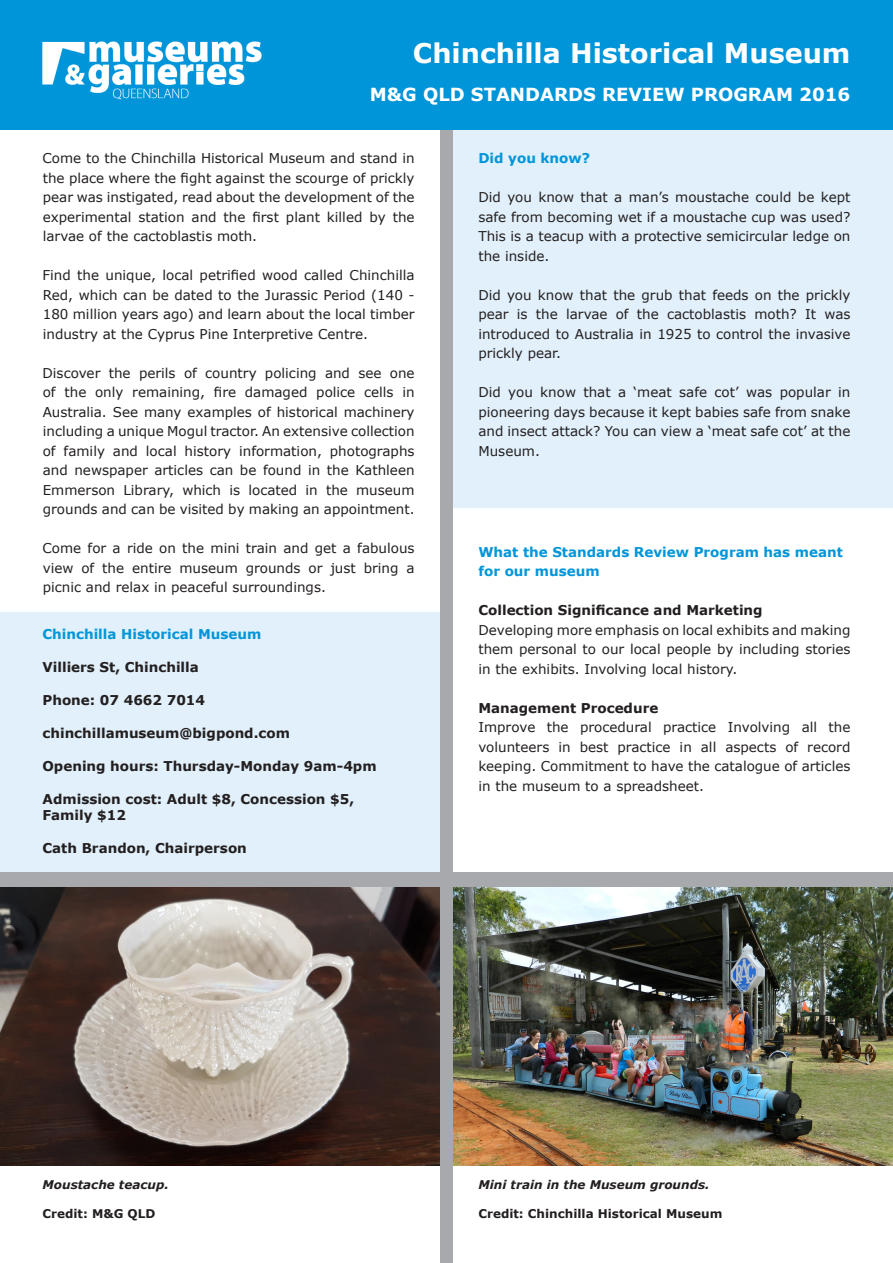
<style>
.page{position:relative;width:893px;height:1263px;background:#fff}
.page>*{position:absolute;margin:0;border:0;box-sizing:border-box;transform-origin:0 0}
.t1{font:700 27px "Verdana";color:#fff}
.t2{font:700 18px "Verdana";color:#fff}
.t3{font:13.5px/19.5px "Verdana";color:#231f20;text-align:justify}
.t4{font:700 13.5px/16.5px "Verdana";color:#231f20}
.t5{font:700 13.5px/19.5px "Verdana";color:#0095d9}
.t6{font:700 12px "Verdana";color:#231f20}
.t7{font:italic 700 12px "Verdana";color:#231f20}
</style>
<div class="page">
<img style="left:453px;top:887px;width:440px;height:278px">
<img style="left:0;top:887px;width:440px;height:278px">
<div style="left:453px;top:121px;width:440px;height:387px;background:#e1f0fa"></div>
<div style="left:0;top:612px;width:446px;height:266px;background:#e1f0fa"></div>
<div style="left:440px;top:128px;width:13px;height:1135px;background:#a8a9ad"></div>
<div style="left:1px;top:1px;width:892px;height:129px;background:#0095d9"></div>
<div style="left:0;top:872px;width:893px;height:15px;background:#a8a9ad"></div>
<img style="left:42px;top:41px;width:220px;height:59px">
<p class="t1" style="left:413px;top:34px;width:439px">Chinchilla Historical Museum</p>
<p class="t2" style="left:370px;top:81px;width:482px">M&amp;G QLD STANDARDS REVIEW PROGRAM 2016</p>
<p class="t3" style="left:43px;top:149px;width:374px">Come to the Chinchilla Historical Museum and stand in the place where the fight against the scourge of prickly pear was instigated, read about the development of the experimental station and the first plant killed by the larvae of the cactoblastis moth.</p>
<p class="t3" style="left:43px;top:266px;width:374px">Find the unique, local petrified wood called Chinchilla Red, which can be dated to the Jurassic Period (140 - 180 million years ago) and learn about the local timber industry at the Cyprus Pine Interpretive Centre.</p>
<p class="t3" style="left:43px;top:363px;width:374px">Discover the perils of country policing and see one of the only remaining, fire damaged police cells in Australia. See many examples of historical machinery including a unique Mogul tractor. An extensive collection of family and local history information, photographs and newspaper articles can be found in the Kathleen Emmerson Library, which is located in the museum grounds and can be visited by making an appointment.</p>
<p class="t3" style="left:43px;top:539px;width:374px">Come for a ride on the mini train and get a fabulous view of the entire museum grounds or just bring a picnic and relax in peaceful surroundings.</p>
<p class="t5" style="left:43px;top:624px;width:220px">Chinchilla Historical Museum</p>
<p class="t4" style="left:43px;top:658px;width:158px">Villiers St, Chinchilla</p>
<p class="t4" style="left:43px;top:691px;width:164px">Phone: 07 4662 7014</p>
<p class="t4" style="left:43px;top:724px;width:249px">chinchillamuseum@bigpond.com</p>
<p class="t4" style="left:43px;top:757px;width:336px">Opening hours: Thursday-Monday 9am-4pm</p>
<p class="t4" style="left:43px;top:790px;width:313px">Admission cost: Adult $8, Concession $5,<br>Family $12</p>
<p class="t4" style="left:43px;top:840px;width:206px">Cath Brandon, Chairperson</p>
<p class="t5" style="left:478px;top:148px;width:113px">Did you know?</p>
<p class="t3" style="left:478px;top:188px;width:374px">Did you know that a man’s moustache could be kept safe from becoming wet if a moustache cup was used?<br>This is a teacup with a protective semicircular ledge on the inside.</p>
<p class="t3" style="left:478px;top:285px;width:374px">Did you know that the grub that feeds on the prickly pear is the larvae of the cactoblastis moth? It was introduced to Australia in 1925 to control the invasive prickly pear.</p>
<p class="t3" style="left:478px;top:383px;width:374px">Did you know that a ‘meat safe cot’ was popular in pioneering days because it kept babies safe from snake and insect attack? You can view a ‘meat safe cot’ at the Museum.</p>
<p class="t5" style="left:478px;top:542px;width:366px">What the Standards Review Program has meant for our museum</p>
<p class="t4" style="left:478px;top:602px;width:286px">Collection Significance and Marketing</p>
<p class="t3" style="left:478px;top:620px;width:374px">Developing more emphasis on local exhibits and making them personal to our local people by including stories in the exhibits. Involving local history.</p>
<p class="t4" style="left:478px;top:699px;width:181px">Management Procedure</p>
<p class="t3" style="left:478px;top:717px;width:374px">Improve the procedural practice Involving all the volunteers in best practice in all aspects of record keeping. Commitment to have the catalogue of articles in the museum to a spreadsheet.</p>
<p class="t7" style="left:43px;top:1176px;width:128px">Moustache teacup.</p>
<p class="t6" style="left:43px;top:1205px;width:114px">Credit: M&amp;G QLD</p>
<p class="t7" style="left:478px;top:1176px;width:233px">Mini train in the Museum grounds.</p>
<p class="t6" style="left:478px;top:1205px;width:245px">Credit: Chinchilla Historical Museum</p>
</div>
